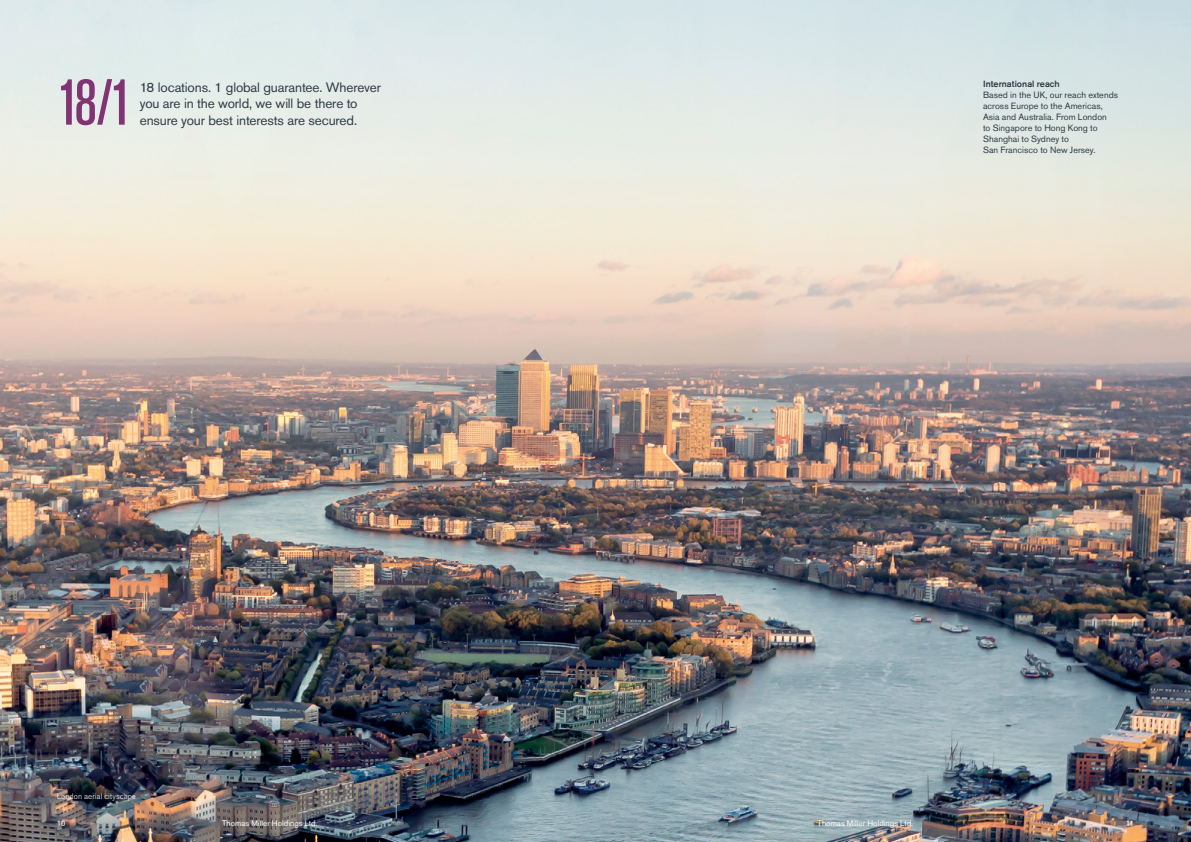
<style>
.page{position:relative;width:1191px;height:842px;background:#fff}
.page>*{position:absolute;margin:0;border:0;box-sizing:border-box;transform-origin:0 0}
.t1{font:500 condensed 64.5px "Akzidenz Grotesk BE";color:#813473}
.t2{font:13.5px/16.5px "Akzidenz Grotesk BE";letter-spacing:-.01em;color:#2f3b45}
.t3{font:9px/11px "Akzidenz Grotesk BE";color:#2f3b45}
.t4{font:500 9px "Akzidenz Grotesk BE";color:#2f3b45}
.t5{font:8px "Akzidenz Grotesk BE";letter-spacing:.005em;color:#fff}
.t6{font:300 8px "Akzidenz Grotesk BE";letter-spacing:.005em;color:#fff}
</style>
<div class="page">
<img style="left:0;top:0;width:1191px;height:842px">
<h1 class="t1" style="left:57px;top:67px;width:77px">18/1</h1>
<h2 class="t2" style="left:140px;top:79px;width:243px">18 locations. 1 global guarantee. Wherever you are in the world, we will be there to ensure your best interests are secured.</h2>
<p class="t6" style="left:57px;top:792px;width:81px">London aerial cityscape</p>
<p class="t4" style="left:983px;top:78px;width:78px">International reach</p>
<p class="t3" style="left:983px;top:89px;width:137px">Based in the UK, our reach extends across Europe to the Americas,<br>Asia and Australia. From London<br>to Singapore to Hong Kong to<br>Shanghai to Sydney to<br>San Francisco to New Jersey.</p>
<p class="t5" style="left:57px;top:818px;width:10px">10</p>
<p class="t5" style="left:222px;top:818px;width:97px">Thomas Miller Holdings Ltd.</p>
<p class="t5" style="left:817px;top:818px;width:97px">Thomas Miller Holdings Ltd.</p>
<p class="t5" style="left:1125px;top:818px;width:10px">11</p>
</div>
